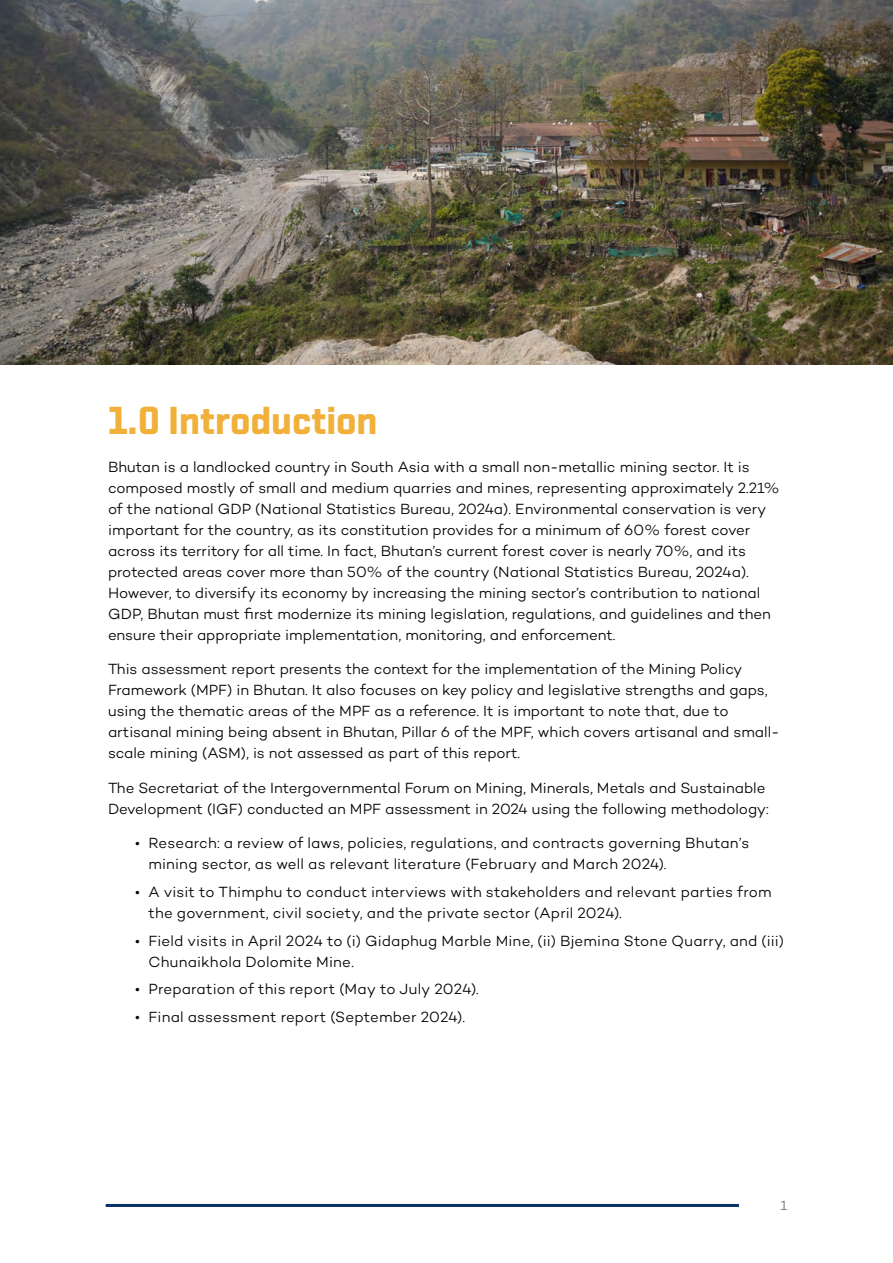
<style>
.page{position:relative;width:893px;height:1263px;background:#fff}
.page>*{position:absolute;margin:0;border:0;box-sizing:border-box;transform-origin:0 0}
.H1_-_chapter_start{font:700 39px "Shentox";color:#f1b039}
.t1{font:300 15px/21px "Campton";color:#000}
.t2{font:300 13.5px "Campton";color:#696c6d}
</style>
<div class="page">
<hr style="left:106px;top:1204px;width:633px;height:3px;background:#093266">
<img style="left:0;top:0;width:893px;height:365px">
<p class="H1_-_chapter_start" style="left:108px;top:398px;width:271px">1.0 Introduction</p>
<p class="t1" style="left:108px;top:456px;width:673px">Bhutan is a landlocked country in South Asia with a small non-metallic mining sector. It is composed mostly of small and medium quarries and mines, representing approximately 2.21% of the national GDP (National Statistics Bureau, 2024a). Environmental conservation is very important for the country, as its constitution provides for a minimum of 60% forest cover across its territory for all time. In fact, Bhutan’s current forest cover is nearly 70%, and its protected areas cover more than 50% of the country (National Statistics Bureau, 2024a).<br>However, to diversify its economy by increasing the mining sector’s contribution to national GDP, Bhutan must first modernize its mining legislation, regulations, and guidelines and then ensure their appropriate implementation, monitoring, and enforcement.</p>
<p class="t1" style="left:108px;top:658px;width:673px">This assessment report presents the context for the implementation of the Mining Policy Framework (MPF) in Bhutan. It also focuses on key policy and legislative strengths and gaps, using the thematic areas of the MPF as a reference. It is important to note that, due to artisanal mining being absent in Bhutan, Pillar 6 of the MPF, which covers artisanal and small&shy;scale mining (ASM), is not assessed as part of this report.</p>
<p class="t1" style="left:108px;top:777px;width:662px">The Secretariat of the Intergovernmental Forum on Mining, Minerals, Metals and Sustainable<br>Development (IGF) conducted an MPF assessment in 2024 using the following methodology:</p>
<p class="t1" style="left:148px;top:832px;width:602px;text-indent:-14px">• Research: a review of laws, policies, regulations, and contracts governing Bhutan’s mining sector, as well as relevant literature (February and March 2024).</p>
<p class="t1" style="left:148px;top:881px;width:625px;text-indent:-14px">• A visit to Thimphu to conduct interviews with stakeholders and relevant parties from the government, civil society, and the private sector (April 2024).</p>
<p class="t1" style="left:148px;top:930px;width:637px;text-indent:-14px">• Field visits in April 2024 to (i) Gidaphug Marble Mine, (ii) Bjemina Stone Quarry, and (iii)<br>Chunaikhola Dolomite Mine.</p>
<p class="t1" style="left:135px;top:978px;width:345px">• Preparation of this report (May to July 2024).</p>
<p class="t1" style="left:135px;top:1006px;width:331px">• Final assessment report (September 2024).</p>
<p class="t2" style="left:780px;top:1197px;width:8px">1</p>
</div>
